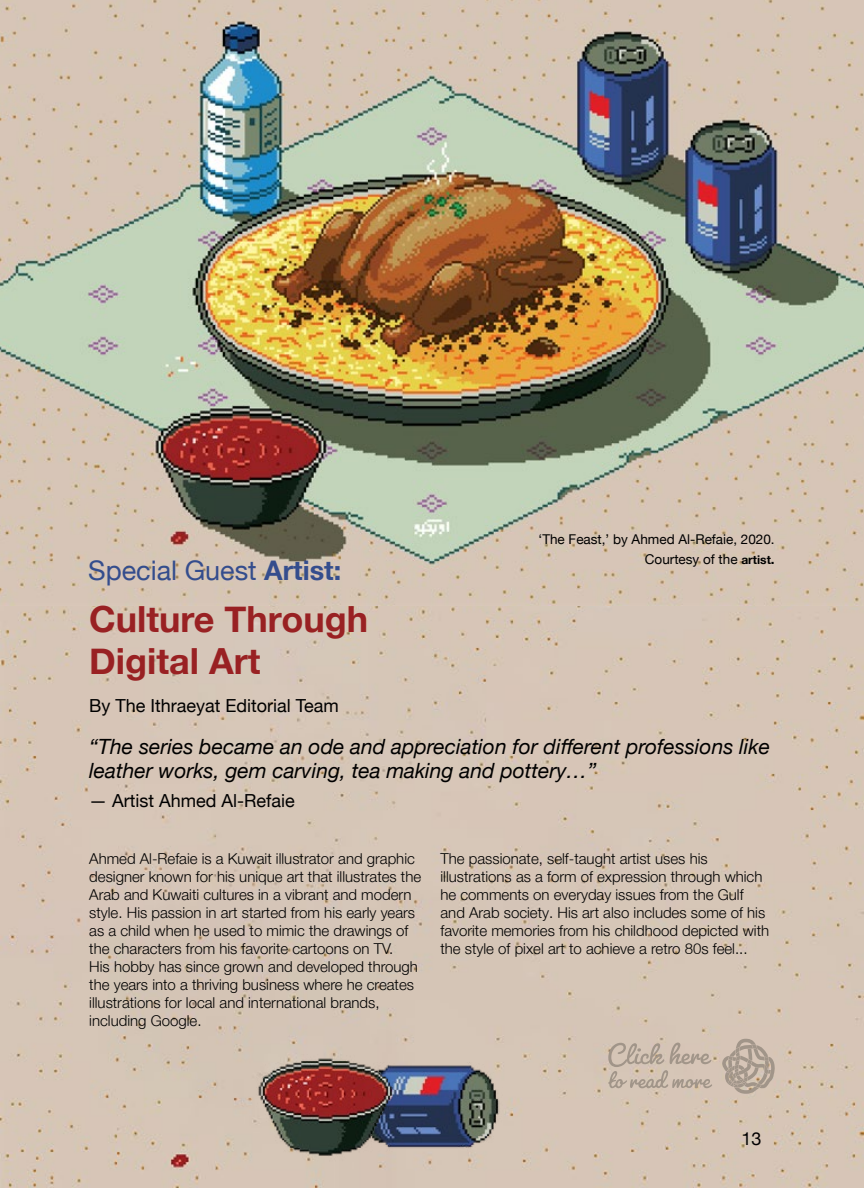
<style>
.page{position:relative;width:864px;height:1188px;background:#fff}
.page>*{position:absolute;margin:0;border:0;box-sizing:border-box;transform-origin:0 0}
.t1{font:700 36px/42px "Helvetica Neue";color:#992123}
.t2{font:27px "Helvetica Neue";color:#344d8d}
.t3{font:italic 21px/24px "Helvetica Neue";color:#000}
.t4{font:18px "Helvetica Neue";color:#000}
.t5{font:300 15px/18px "Helvetica Neue";color:#000}
.t6{font:13.5px/19.5px "Helvetica Neue";color:#000;text-align:right}
.s1{font-weight:700}
.s2{font-weight:700;font-size:12px}
</style>
<div class="page">
<div style="left:0;top:606px;width:864px;height:582px;background:#d6c5b7"></div>
<img style="left:0;top:0;width:864px;height:606px">
<img style="left:248px;top:882px;width:335px;height:306px">
<img style="left:249px;top:1055px;width:147px;height:109px">
<svg style="left:722px;top:1039px;width:53px;height:55px;background:#beaea1"></svg>
<svg style="left:608px;top:1043px;width:105px;height:45px;background:#c6b7a9"></svg>
<h2 class="t2" style="left:88px;top:554px;width:254px">Special Guest <span class="s1">Artist:</span></h2>
<h1 class="t1" style="left:89px;top:599px;width:280px">Culture Through<br>Digital Art</h1>
<p class="t4" style="left:89px;top:695px;width:251px">By The Ithraeyat Editorial Team</p>
<p class="t6" style="left:539px;top:530px;width:238px">‘The Feast,’ by Ahmed Al-Refaie, 2020.<br>Courtesy of the <span class="s2">artist</span><span class="s1">.</span></p>
<h3 class="t3" style="left:89px;top:736px;width:682px">“The series became an ode and appreciation for different professions like leather works, gem carving, tea making and pottery…”</h3>
<p class="t4" style="left:89px;top:790px;width:207px">— Artist Ahmed Al-Refaie</p>
<p class="t5" style="left:89px;top:849px;width:333px">Ahmed Al-Refaie is a Kuwait illustrator and graphic designer known for his unique art that illustrates the Arab and Kuwaiti cultures in a vibrant and modern style. His passion in art started from his early years as a child when he used to mimic the drawings of the characters from his favorite cartoons on TV.<br>His hobby has since grown and developed through the years into a thriving business where he creates illustrations for local and international brands, including Google.</p>
<p class="t5" style="left:441px;top:849px;width:330px">The passionate, self-taught artist uses his illustrations as a form of expression through which he comments on everyday issues from the Gulf and Arab society. His art also includes some of his favorite memories from his childhood depicted with the style of pixel art to achieve a retro 80s feel...</p>
<p class="t4" style="left:742px;top:1128px;width:22px">13</p>
</div>
